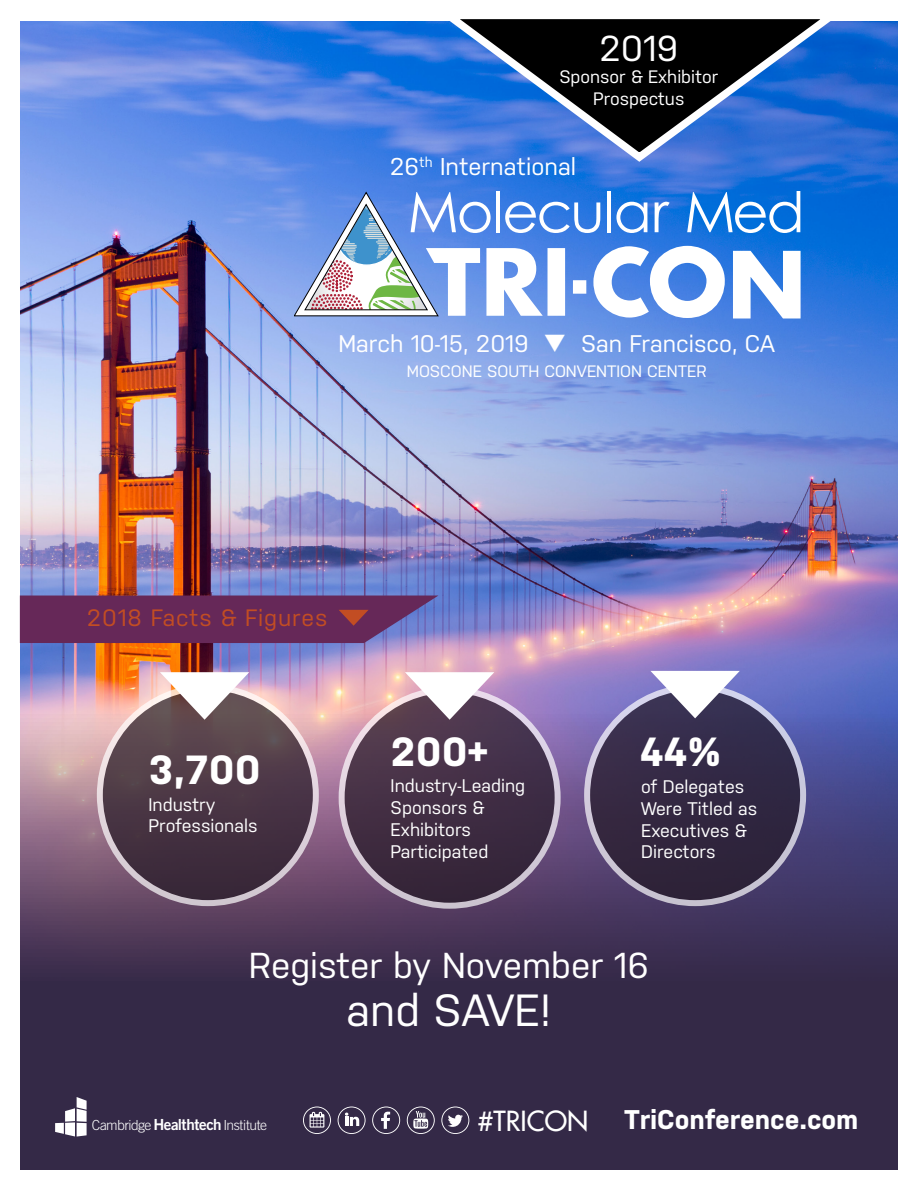
<style>
.page{position:relative;width:918px;height:1188px;background:#fff}
.page>*{position:absolute;margin:0;border:0;box-sizing:border-box;transform-origin:0 0}
.t1{font:45px "Nudista";color:#fff}
.t2{font:700 40.65px "Nudista";color:#fff}
.t3{font:36px "Nudista";color:#fff}
.t4{font:700 27px "Nudista";color:#fff}
.t5{font:27px "Futura";color:#fff}
.t6{font:24.3px "Nudista";color:#fff}
.t7{font:24px "Nudista";color:#fff}
.t8{font:23.7px "Nudista";letter-spacing:.04em;color:#c24d23}
.t9{font:18.15px/21.9px "Nudista";color:#fff}
.t10{font:18px/21.6px "Nudista";color:#fff;text-align:center}
.t11{font:16.5px "Nudista";color:#fff}
.t12{font:300 13.95px "Trade Gothic";letter-spacing:-.03em;color:#fff}
.s1{font-family:"Trade Gothic Bold Two";font-weight:400;font-size:15.3px}
</style>
<div class="page">
<div style="left:20px;top:22px;width:878px;height:1147px;background:#342947"></div>
<img style="left:20px;top:22px;width:878px;height:943px">
<svg style="left:294px;top:191px;width:507px;height:128px;background:#86ade5"></svg>
<svg style="left:55px;top:1097px;width:32px;height:40px"></svg>
<svg style="left:303px;top:1107px;width:28px;height:27px"></svg>
<svg style="left:338px;top:1107px;width:28px;height:27px"></svg>
<svg style="left:372px;top:1107px;width:28px;height:27px"></svg>
<svg style="left:407px;top:1107px;width:28px;height:27px"></svg>
<svg style="left:441px;top:1107px;width:28px;height:27px"></svg>
<svg style="left:438px;top:19px;width:417px;height:147px;background:#284d85"></svg>
<svg style="left:100px;top:687px;width:216px;height:216px"></svg>
<div style="left:97px;top:684px;width:222px;height:222px;border:6px solid #fff;border-radius:50%"></div>
<svg style="left:587px;top:687px;width:216px;height:216px"></svg>
<div style="left:584px;top:684px;width:222px;height:222px;border:6px solid #fff;border-radius:50%"></div>
<svg style="left:342px;top:690px;width:216px;height:216px;fill:#422e45"></svg>
<div style="left:339px;top:687px;width:222px;height:222px;border:6px solid #fff;border-radius:50%"></div>
<svg style="left:160px;top:672px;width:89px;height:48px;background:#c2b6b7"></svg>
<svg style="left:405px;top:672px;width:89px;height:48px;background:#bdafba"></svg>
<svg style="left:650px;top:671px;width:90px;height:47px"></svg>
<svg style="left:20px;top:596px;width:418px;height:47px;background:#683061"></svg>
<h3 class="t3" style="left:599px;top:28px;width:81px">2019</h3>
<p class="t10" style="left:559px;top:66px;width:160px">Sponsor &amp; Exhibitor<br>Prospectus</p>
<h3 class="t6" style="left:390px;top:153px;width:188px">26<sup>th</sup> International</h3>
<h3 class="t7" style="left:338px;top:329px;width:438px">March 10-15, 2019 ❑ San Francisco, CA</h3>
<p class="t11" style="left:407px;top:362px;width:301px">MOSCONE SOUTH CONVENTION CENTER</p>
<h3 class="t8" style="left:87px;top:604px;width:242px">2018 Facts &amp; Figures</h3>
<h2 class="t2" style="left:149px;top:746px;width:114px">3,700</h2>
<p class="t9" style="left:149px;top:793px;width:110px">Industry<br>Professionals</p>
<h2 class="t2" style="left:391px;top:728px;width:99px">200+</h2>
<p class="t9" style="left:391px;top:775px;width:136px">Industry-Leading<br>Sponsors &amp;<br>Exhibitors<br>Participated</p>
<h2 class="t2" style="left:640px;top:728px;width:83px">44%</h2>
<p class="t9" style="left:641px;top:775px;width:118px">of Delegates<br>Were Titled as<br>Executives &amp;<br>Directors</p>
<h3 class="t3" style="left:249px;top:945px;width:402px">Register by November 16</h3>
<h1 class="t1" style="left:346px;top:985px;width:206px">and SAVE!</h1>
<p class="t12" style="left:92px;top:1117px;width:177px">Cambridge <span class="s1">Healthtech</span> Institute</p>
<h3 class="t5" style="left:478px;top:1104px;width:112px">#TRICON</h3>
<h3 class="t4" style="left:625px;top:1104px;width:235px">TriConference.com</h3>
</div>
